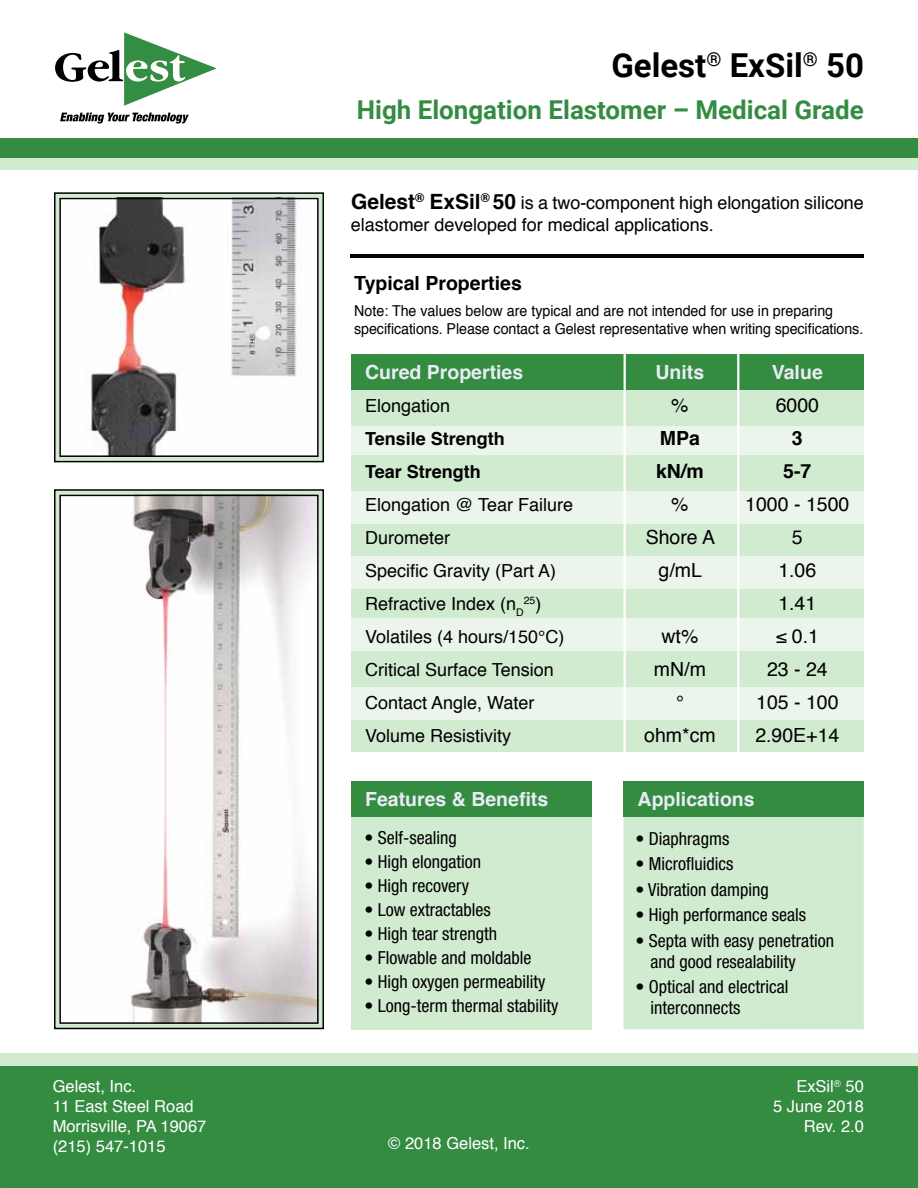
<style>
.page{position:relative;width:918px;height:1188px;background:#fff}
.page>*{position:absolute;margin:0;border:0;box-sizing:border-box;transform-origin:0 0}
.t1{font:700 33px "Roboto";color:#000}
.t2{font:700 25.95px "Roboto";color:#348c41}
.t3{font:19.5px/33px "Helvetica";color:#000;text-align:center}
.t4{font:700 19.5px "Helvetica";color:#e9ebf5}
.t5{font:700 19.5px/33px "Helvetica";color:#000}
.t6{font:condensed 18px/21px "Helvetica Neue";color:#000}
.t7{font:18px/33px "Helvetica";color:#000}
.t8{font:700 18px/33px "Helvetica";color:#000}
.t9{font:16.5px/19.8px "Helvetica";color:#fff}
.t10{font:15px/18px "Helvetica";letter-spacing:-.005em;color:#000;scale:.95 1}
.t11{font:10.5px "Helvetica";color:#000}
.s1{font-weight:700;font-size:21px}
.s2{font-size:18px}
</style>
<div class="page">
<div style="left:351px;top:716px;width:513px;height:36px;background:#d1ebd1"></div>
<div style="left:351px;top:684px;width:513px;height:35px;background:#ebf5eb"></div>
<div style="left:351px;top:586px;width:513px;height:35px;background:#d1ebd1"></div>
<div style="left:351px;top:553px;width:513px;height:36px;background:#ebf5eb"></div>
<div style="left:351px;top:618px;width:513px;height:36px;background:#ebf5eb"></div>
<div style="left:351px;top:651px;width:513px;height:36px;background:#d1ebd1"></div>
<div style="left:351px;top:521px;width:513px;height:35px;background:#d1ebd1"></div>
<div style="left:351px;top:488px;width:513px;height:36px;background:#ebf5eb"></div>
<div style="left:351px;top:423px;width:513px;height:35px;background:#ebf5eb"></div>
<div style="left:351px;top:455px;width:513px;height:36px;background:#d1ebd1"></div>
<div style="left:351px;top:390px;width:513px;height:36px;background:#d1ebd1"></div>
<div style="left:351px;top:354px;width:513px;height:36px;background:#348c41"></div>
<hr style="left:737px;top:354px;width:2px;height:403px;background:#fff">
<hr style="left:624px;top:354px;width:2px;height:405px;background:#fff">
<div style="left:0;top:145px;width:918px;height:25px;background:#d1ebd1"></div>
<div style="left:0;top:138px;width:918px;height:20px;background:#348c41"></div>
<hr style="left:351px;top:254px;width:513px;height:4px;background:#000">
<div style="left:0;top:1066px;width:918px;height:122px;background:#348c41"></div>
<div style="left:351px;top:781px;width:240px;height:248px;background:#d1ebd1"></div>
<div style="left:351px;top:781px;width:240px;height:35px;background:#348c41"></div>
<div style="left:624px;top:781px;width:240px;height:248px;background:#d1ebd1"></div>
<div style="left:624px;top:781px;width:240px;height:36px;background:#348c41"></div>
<div style="left:0;top:1053px;width:918px;height:13px;background:#d1ebd1"></div>
<div style="left:55px;top:193px;width:268px;height:269px;background:#d1ebd1"></div>
<div style="left:54px;top:192px;width:270px;height:270px;border:2px solid #000"></div>
<img style="left:62px;top:201px;width:254px;height:253px">
<div style="left:59px;top:198px;width:260px;height:259px;border:2px solid #000"></div>
<div style="left:55px;top:490px;width:268px;height:538px;background:#d1ebd1"></div>
<div style="left:54px;top:489px;width:270px;height:540px;border:2px solid #000"></div>
<img style="left:62px;top:498px;width:254px;height:523px">
<div style="left:59px;top:495px;width:260px;height:529px;border:2px solid #000"></div>
<svg style="left:55px;top:32px;width:162px;height:74px"></svg>
<svg style="left:60px;top:113px;width:129px;height:11px"></svg>
<h1 class="t1" style="left:611px;top:42px;width:254px">Gelest<sup>®</sup> ExSil<sup>®</sup> 50</h1>
<h2 class="t2" style="left:357px;top:92px;width:509px">High Elongation Elastomer – Medical Grade</h2>
<p class="t7" style="left:351px;top:192px;width:514px;line-height:21.6px"><span class="s1">Gelest</span><sup>®</sup> <span class="s1">ExSil</span><sup>®</sup> <span class="s1">50</span> is a two-component high elongation silicone elastomer developed for medical applications.</p>
<p class="t5" style="left:354px;top:267px;width:169px">Typical Properties</p>
<p class="t10" style="left:354px;top:302px;width:537px">Note: The values below are typical and are not intended for use in preparing specifications. Please contact a Gelest representative when writing specifications.</p>
<p class="t4" style="left:365px;top:357px;width:160px">Cured Properties</p>
<p class="t7" style="left:365px;top:390px;width:87px">Elongation</p>
<p class="t8" style="left:365px;top:423px;width:141px">Tensile Strength<br>Tear Strength</p>
<p class="t7" style="left:365px;top:489px;width:210px">Elongation @ Tear Failure<br>Durometer<br>Specific Gravity (Part A)<br>Refractive Index (n<sub>D</sub></p>
<p class="t11" style="left:524px;top:592px;width:19px">25<span class="s2">)</span></p>
<p class="t7" style="left:365px;top:621px;width:201px">Volatiles (4 hours/150°C)<br>Critical Surface Tension<br>Contact Angle, Water<br>Volume Resistivity</p>
<p class="t4" style="left:365px;top:783px;width:185px">Features &amp; Benefits</p>
<p class="t6" style="left:364px;top:827px;width:94px">• Self-sealing</p>
<p class="t6" style="left:364px;top:851px;width:118px">• High elongation</p>
<p class="t6" style="left:364px;top:875px;width:106px">• High recovery</p>
<p class="t6" style="left:364px;top:899px;width:128px">• Low extractables</p>
<p class="t6" style="left:364px;top:923px;width:134px">• High tear strength</p>
<p class="t6" style="left:364px;top:947px;width:169px">• Flowable and moldable</p>
<p class="t6" style="left:364px;top:971px;width:183px">• High oxygen permeability</p>
<p class="t6" style="left:364px;top:995px;width:196px">• Long-term thermal stability</p>
<p class="t4" style="left:656px;top:357px;width:50px">Units</p>
<p class="t3" style="left:671px;top:389px;width:19px">%</p>
<p class="t5" style="left:656px;top:422px;width:49px">MPa kN/m</p>
<p class="t3" style="left:646px;top:488px;width:71px">%<br>Shore A g/mL</p>
<p class="t3" style="left:644px;top:620px;width:73px">wt% mN/m<br>° ohm*cm</p>
<p class="t4" style="left:772px;top:357px;width:52px">Value</p>
<p class="t3" style="left:776px;top:389px;width:45px">6000</p>
<p class="t5" style="left:783px;top:422px;width:30px;text-align:center">3<br>5-7</p>
<p class="t3" style="left:745px;top:488px;width:106px">1000 - 1500<br>5<br>1.06<br>1.41<br>≤ 0.1<br>23 - 24<br>105 - 100<br>2.90E+14</p>
<p class="t4" style="left:638px;top:783px;width:119px">Applications</p>
<p class="t6" style="left:635px;top:828px;width:95px">• Diaphragms</p>
<p class="t6" style="left:635px;top:853px;width:99px">• Microfluidics</p>
<p class="t6" style="left:635px;top:879px;width:135px">• Vibration damping</p>
<p class="t6" style="left:635px;top:904px;width:172px">• High performance seals</p>
<p class="t6" style="left:650px;top:930px;width:185px;text-indent:-15px">• Septa with easy penetration and good resealability</p>
<p class="t6" style="left:650px;top:976px;width:139px;text-indent:-15px">• Optical and electrical interconnects</p>
<p class="t9" style="left:53px;top:1077px;width:155px">Gelest, Inc.<br>11 East Steel Road<br>Morrisville, PA 19067 (215) 547-1015</p>
<p class="t9" style="left:773px;top:1077px;width:92px;text-align:right">ExSil<sup>®</sup> 50<br>5 June 2018<br>Rev. 2.0</p>
<p class="t9" style="left:388px;top:1133px;width:143px">© 2018 Gelest, Inc.</p>
</div>
